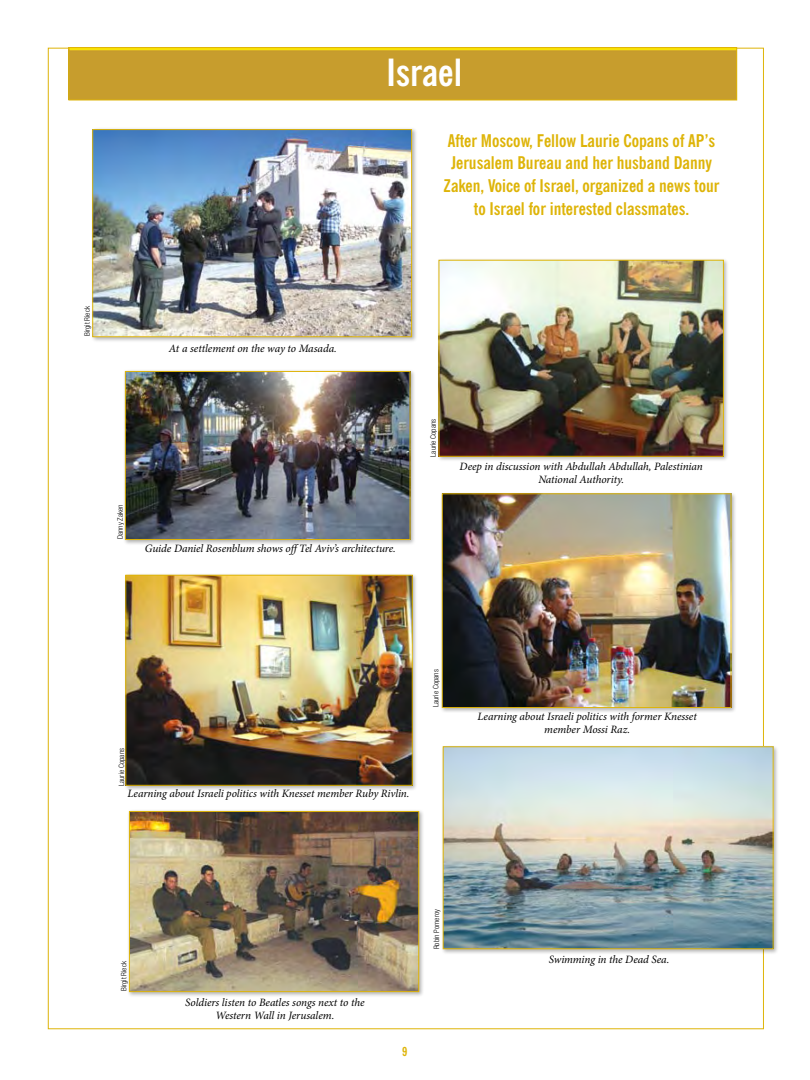
<style>
.page{position:relative;width:810px;height:1080px;background:#fff}
.page>*{position:absolute;margin:0;border:0;box-sizing:border-box;transform-origin:0 0}
.t1{font:700 condensed 37.5px "News Gothic BT";color:#fff}
.t2{font:700 condensed 17.5px/22.5px "News Gothic BT";color:#deb408;text-align:center}
.t3{font:700 condensed 12.5px "News Gothic BT";color:#deb408}
.t4{font:italic 11.25px/12.5px "Minion Pro";letter-spacing:-.01em;color:#000;text-align:center}
.t5{font:300 condensed 7.5px "Helvetica Neue";color:#000}
</style>
<div class="page">
<div style="left:71px;top:50px;width:664px;height:48px;background:#c79d2d"></div>
<div style="left:69px;top:48px;width:668px;height:52px;border:1px solid #deb408"></div>
<div style="left:90px;top:127px;width:327px;height:216px;background:#000;opacity:.3"></div>
<img style="left:95px;top:131px;width:315px;height:204px">
<div style="left:93px;top:129px;width:319px;height:208px;border:1px solid #deb408"></div>
<div style="left:437px;top:258px;width:292px;height:204px;background:#000;opacity:.3"></div>
<img style="left:441px;top:262px;width:281px;height:193px">
<div style="left:439px;top:260px;width:285px;height:197px;border:1px solid #deb408"></div>
<div style="left:123px;top:369px;width:293px;height:176px;background:#000;opacity:.3"></div>
<img style="left:127px;top:373px;width:281px;height:165px">
<div style="left:125px;top:371px;width:285px;height:169px;border:1px solid #deb408"></div>
<div style="left:440px;top:491px;width:297px;height:222px;background:#000;opacity:.3"></div>
<img style="left:444px;top:496px;width:285px;height:210px">
<div style="left:442px;top:494px;width:289px;height:214px;border:1px solid #deb408"></div>
<div style="left:123px;top:573px;width:295px;height:218px;background:#000;opacity:.3"></div>
<img style="left:128px;top:577px;width:282px;height:206px">
<div style="left:126px;top:575px;width:286px;height:210px;border:1px solid #deb408"></div>
<div style="left:441px;top:744px;width:338px;height:211px;background:#000;opacity:.3"></div>
<img style="left:445px;top:749px;width:326px;height:198px">
<div style="left:443px;top:747px;width:330px;height:202px;border:1px solid #deb408"></div>
<div style="left:127px;top:809px;width:297px;height:189px;background:#000;opacity:.3"></div>
<img style="left:131px;top:813px;width:286px;height:177px">
<div style="left:129px;top:811px;width:290px;height:181px;border:1px solid #deb408"></div>
<h1 class="t1" style="left:386px;top:49px;width:77px">Israel</h1>
<h2 class="t2" style="left:444px;top:129px;width:277px">After Moscow, Fellow Laurie Copans of AP’s Jerusalem Bureau and her husband Danny Zaken, Voice of Israel, organized a news tour to Israel for interested classmates.</h2>
<p class="t5" style="left:83px;top:336px;width:32px;rotate:-90deg">Birgit Rieck</p>
<p class="t4" style="left:169px;top:342px;width:169px">At a settlement on the way to Masada.</p>
<p class="t5" style="left:116px;top:539px;width:36px;rotate:-90deg">Danny Zaken</p>
<p class="t4" style="left:145px;top:543px;width:253px">Guide Daniel Rosenblum shows offTel Aviv’s architecture.</p>
<p class="t5" style="left:429px;top:457px;width:40px;rotate:-90deg">Laurie Copans</p>
<p class="t4" style="left:460px;top:461px;width:245px">Deep in discussion with Abdullah Abdullah, Palestinian<br>National Authority.</p>
<p class="t5" style="left:117px;top:786px;width:40px;rotate:-90deg">Laurie Copans</p>
<p class="t4" style="left:128px;top:787px;width:284px">Learning about Israeli politics with Knesset member Ruby Rivlin.</p>
<p class="t5" style="left:432px;top:707px;width:40px;rotate:-90deg">Laurie Copans</p>
<p class="t4" style="left:478px;top:710px;width:221px">Learning about Israeli politics with former Knesset member Mossi Raz.</p>
<p class="t5" style="left:120px;top:991px;width:32px;rotate:-90deg">Birgit Rieck</p>
<p class="t4" style="left:185px;top:996px;width:181px">Soldiers listen to Beatles songs next to the<br>Western Wall in Jerusalem.</p>
<p class="t5" style="left:432px;top:949px;width:41px;rotate:-90deg">Robin Pomeroy</p>
<p class="t3" style="left:402px;top:1043px;width:7px">9</p>
<p class="t4" style="left:549px;top:953px;width:122px">Swimming in the Dead Sea.</p>
</div>
